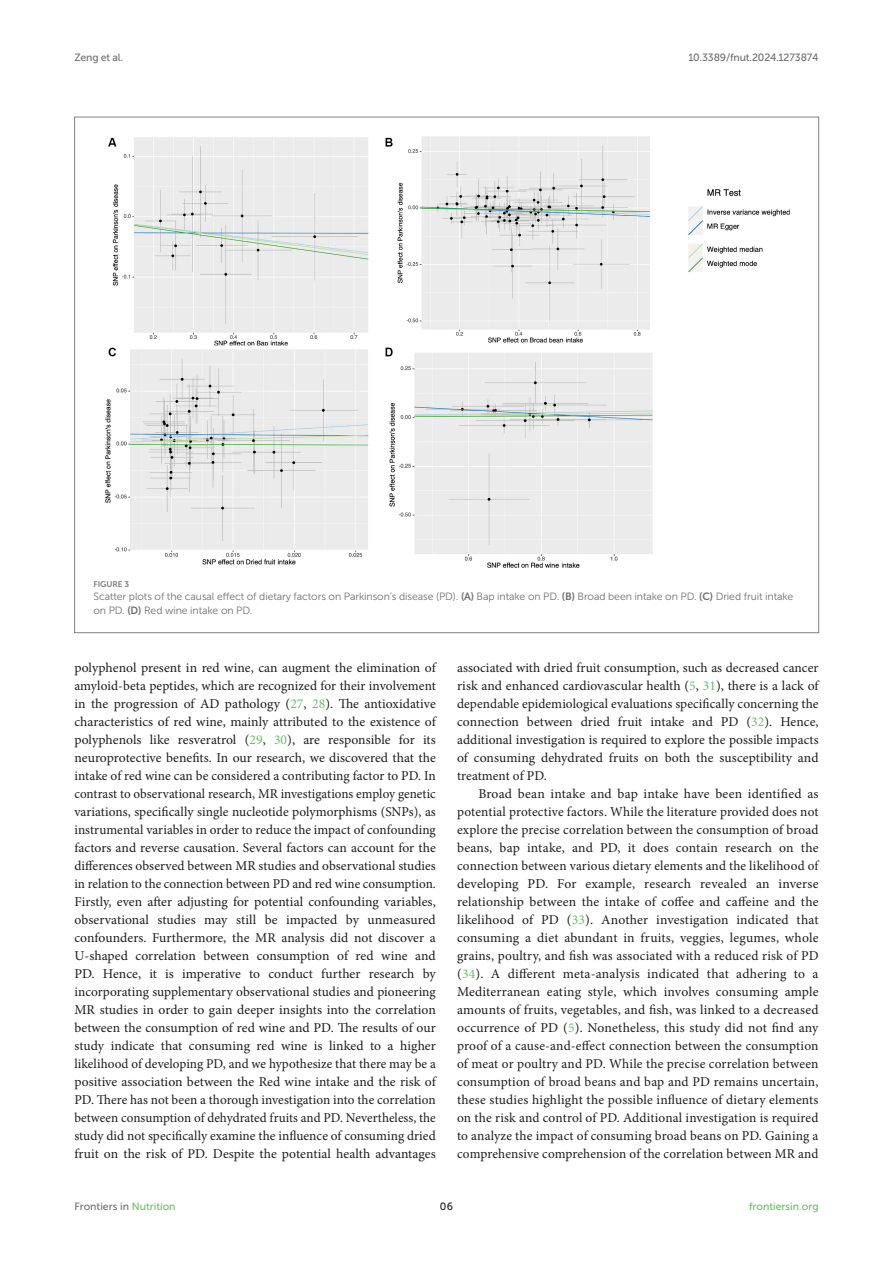
<style>
.page{position:relative;width:893px;height:1263px;background:#fff}
.page>*{position:absolute;margin:0;border:0;box-sizing:border-box;transform-origin:0 0}
.TEXT{font:13.5px/18px "Minion Pro";letter-spacing:.005em;color:#1b1c1b;text-align:justify}
.FIG_LEG{font:10.5px/13.5px "Museo Sans 300";letter-spacing:-.01em;color:#706f70}
.t1{font:10.5px "Museo Sans 500";letter-spacing:-.015em;color:#706f70}
.t2{font:10.5px "Museo Sans 500";color:#65c161}
.t3{font:10.5px "Museo Sans 500";color:#1b1c1b}
.FIG_HD{font:8.25px "Museo Sans 700";letter-spacing:-.01em;color:#7e7f7f}
.s1{font-family:"Museo Sans 700"}
.s2{color:#65c161}
</style>
<div class="page">
<img style="left:105px;top:136px;width:685px;height:432px">
<p class="t1" style="left:74px;top:51px;width:50px">Zeng et al.</p>
<p class="t1" style="left:688px;top:51px;width:132px">10.3389/fnut.2024.1273874</p>
<p class="FIG_HD" style="left:94px;top:579px;width:37px">FIGURE 3</p>
<p class="FIG_LEG" style="left:94px;top:590px;width:701px">Scatter plots of the causal effect of dietary factors on Parkinson’s disease (PD). <span class="s1">(A)</span> Bap intake on PD. <span class="s1">(B)</span> Broad been intake on PD. <span class="s1">(C)</span> Dried fruit intake on PD. <span class="s1">(D)</span> Red wine intake on PD.</p>
<p class="TEXT" style="left:74px;top:659px;width:363px">polyphenol present in red wine, can augment the elimination of amyloid-beta peptides, which are recognized for their involvement in the progression of AD pathology (<span class="s2">27</span>, <span class="s2">28</span>). The antioxidative characteristics of red wine, mainly attributed to the existence of polyphenols like resveratrol (<span class="s2">29</span>, <span class="s2">30</span>), are responsible for its neuroprotective benefits. In our research, we discovered that the intake of red wine can be considered a contributing factor to PD. In contrast to observational research, MR investigations employ genetic variations, specifically single nucleotide polymorphisms (SNPs), as instrumental variables in order to reduce the impact of confounding factors and reverse causation. Several factors can account for the differences observed between MR studies and observational studies in relation to the connection between PD and red wine consumption.<br>Firstly, even after adjusting for potential confounding variables, observational studies may still be impacted by unmeasured confounders. Furthermore, the MR analysis did not discover a U-shaped correlation between consumption of red wine and PD. Hence, it is imperative to conduct further research by incorporating supplementary observational studies and pioneering MR studies in order to gain deeper insights into the correlation between the consumption of red wine and PD. The results of our study indicate that consuming red wine is linked to a higher likelihood of developing PD, and we hypothesize that there may be a positive association between the Red wine intake and the risk of PD. There has not been a thorough investigation into the correlation between consumption of dehydrated fruits and PD. Nevertheless, the study did not specifically examine the influence of consuming dried fruit on the risk of PD. Despite the potential health advantages</p>
<p class="TEXT" style="left:457px;top:659px;width:363px">associated with dried fruit consumption, such as decreased cancer risk and enhanced cardiovascular health (<span class="s2">5</span>, <span class="s2">31</span>), there is a lack of dependable epidemiological evaluations specifically concerning the connection between dried fruit intake and PD (<span class="s2">32</span>). Hence, additional investigation is required to explore the possible impacts of consuming dehydrated fruits on both the susceptibility and treatment of PD.</p>
<p class="TEXT" style="left:457px;top:785px;width:363px;text-indent:21px">Broad bean intake and bap intake have been identified as potential protective factors. While the literature provided does not explore the precise correlation between the consumption of broad beans, bap intake, and PD, it does contain research on the connection between various dietary elements and the likelihood of developing PD. For example, research revealed an inverse relationship between the intake of coffee and caffeine and the likelihood of PD (<span class="s2">33</span>). Another investigation indicated that consuming a diet abundant in fruits, veggies, legumes, whole grains, poultry, and fish was associated with a reduced risk of PD (<span class="s2">34</span>). A different meta-analysis indicated that adhering to a Mediterranean eating style, which involves consuming ample amounts of fruits, vegetables, and fish, was linked to a decreased occurrence of PD (<span class="s2">5</span>). Nonetheless, this study did not find any proof of a cause-and-effect connection between the consumption of meat or poultry and PD. While the precise correlation between consumption of broad beans and bap and PD remains uncertain, these studies highlight the possible influence of dietary elements on the risk and control of PD. Additional investigation is required to analyze the impact of consuming broad beans on PD. Gaining a comprehensive comprehension of the correlation between MR and</p>
<p class="t1" style="left:74px;top:1200px;width:103px">Frontiers in <span class="s2">Nutrition</span></p>
<p class="t3" style="left:440px;top:1200px;width:15px">06</p>
<p class="t2" style="left:749px;top:1200px;width:71px">frontiersin.org</p>
</div>
